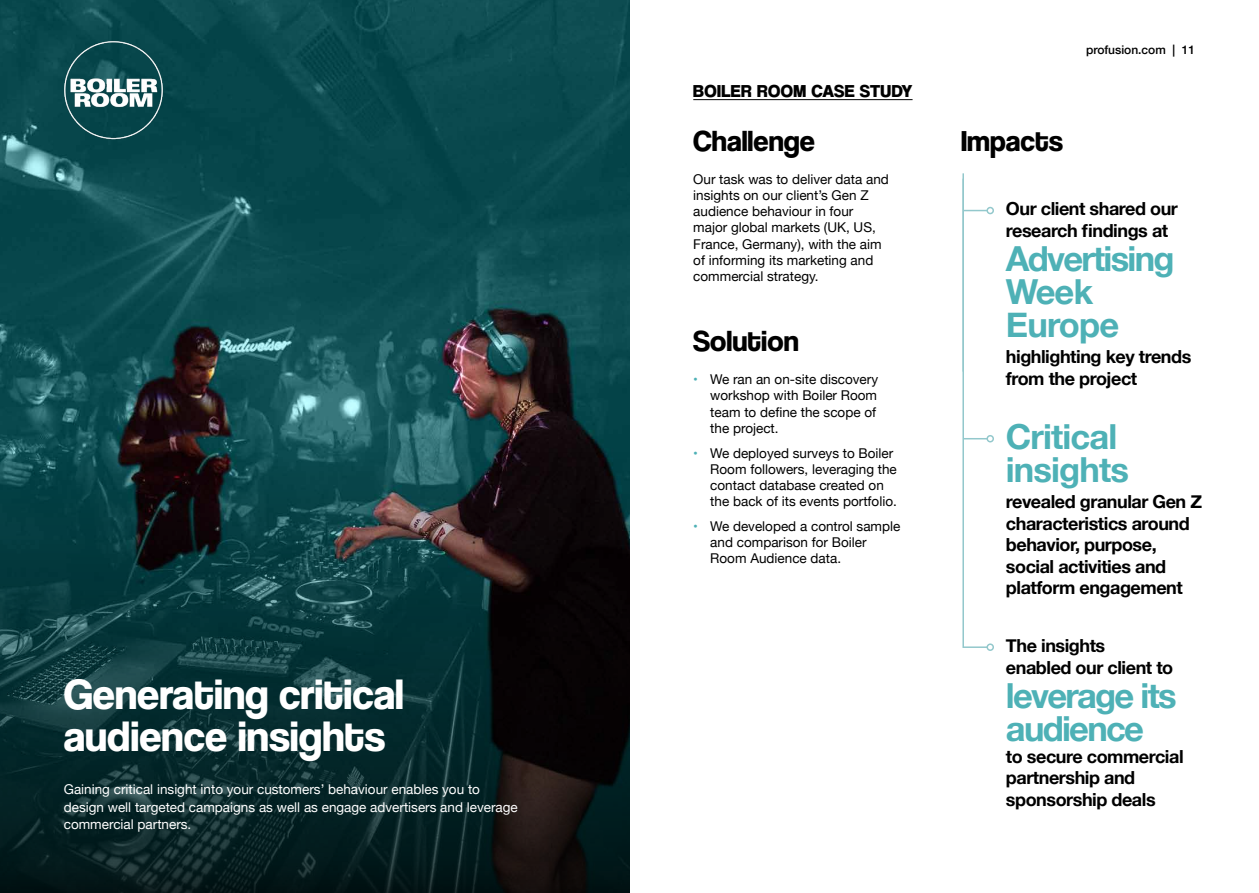
<style>
.page{position:relative;width:1259px;height:893px;background:#fff}
.page>*{position:absolute;margin:0;border:0;box-sizing:border-box;transform-origin:0 0}
.t1{font:700 43.8px/41.1px "Coolvetica Rg";color:#fff}
.t2{font:700 34.5px/33px "Helvetica Neue";letter-spacing:-.05em;color:#4eb1b6}
.t3{font:700 34.5px/33px "Helvetica Neue";letter-spacing:-.025em;color:#4eb1b6}
.t4{font:700 30px "Coolvetica Rg";color:#000}
.t5{font:700 18px/21.6px "Helvetica Neue";letter-spacing:-.025em;color:#000}
.t6{font:18px "Coolvetica Hv";letter-spacing:.025em;color:#000}
.t7{font:13.5px/16.2px "Helvetica Neue";color:#000}
.t8{font:13.5px/17.4px "Helvetica Neue";color:#fff}
.t9{font:500 12px "Helvetica Neue";color:#000}
.s1{color:#4eb1b6}
</style>
<div class="page">
<img style="left:0;top:0;width:629px;height:366px">
<svg style="left:0;top:366px;width:629px;height:527px;background:#112f32"></svg>
<hr style="left:962px;top:173px;width:2px;height:199px;background:#93c8cc">
<div style="left:986px;top:643px;width:8px;height:8px;border:2px solid #93c8cc;border-radius:50%"></div>
<div style="left:986px;top:207px;width:8px;height:7px;border:2px solid #93c8cc;border-radius:50%"></div>
<svg style="left:962px;top:177px;width:26px;height:472px"></svg>
<div style="left:986px;top:435px;width:8px;height:7px;border:2px solid #93c8cc;border-radius:50%"></div>
<img style="left:42px;top:19px;width:143px;height:143px">
<hr style="left:693px;top:99px;width:219px;height:1px;background:#000">
<h1 class="t1" style="left:64px;top:674px;width:342px">Generating critical audience insights</h1>
<p class="t8" style="left:64px;top:782px;width:455px">Gaining critical insight into your customers’ behaviour enables you to design well targeted campaigns as well as engage advertisers and leverage commercial partners.</p>
<h3 class="t6" style="left:693px;top:80px;width:221px">BOILER ROOM CASE STUDY</h3>
<h3 class="t4" style="left:693px;top:123px;width:123px">Challenge</h3>
<p class="t7" style="left:693px;top:172px;width:197px">Our task was to deliver data and insights on our client’s Gen Z audience behaviour in four major global markets (UK, US,<br>France, Germany), with the aim of informing its marketing and commercial strategy.</p>
<h3 class="t4" style="left:693px;top:323px;width:107px">Solution</h3>
<p class="t7" style="left:710px;top:372px;width:169px;text-indent:-17px"><span class="s1">•</span> We ran an on-site discovery workshop with Boiler Room team to define the scope of the project.</p>
<p class="t7" style="left:710px;top:445px;width:188px;text-indent:-17px"><span class="s1">•</span> We deployed surveys to Boiler<br>Room followers, leveraging the contact database created on the back of its events portfolio.</p>
<p class="t7" style="left:710px;top:519px;width:192px;text-indent:-17px"><span class="s1">•</span> We developed a control sample and comparison for Boiler<br>Room Audience data.</p>
<p class="t9" style="left:1086px;top:40px;width:111px">profusion.com | 11</p>
<h3 class="t4" style="left:961px;top:123px;width:103px">Impacts</h3>
<h3 class="t5" style="left:1006px;top:199px;width:174px">Our client shared our research findings at</h3>
<h2 class="t2" style="left:1006px;top:243px;width:170px">Advertising<br>Week<br>Europe</h2>
<h3 class="t5" style="left:1006px;top:346px;width:187px">highlighting key trends from the project</h3>
<h2 class="t3" style="left:1006px;top:421px;width:124px">Critical insights</h2>
<h3 class="t5" style="left:1006px;top:491px;width:198px">revealed granular Gen Z characteristics around behavior, purpose, social activities and platform engagement</h3>
<h3 class="t5" style="left:1006px;top:635px;width:169px">The insights enabled our client to</h3>
<h2 class="t2" style="left:1006px;top:680px;width:172px">leverage its audience</h2>
<h3 class="t5" style="left:1006px;top:746px;width:179px">to secure commercial partnership and sponsorship deals</h3>
</div>
